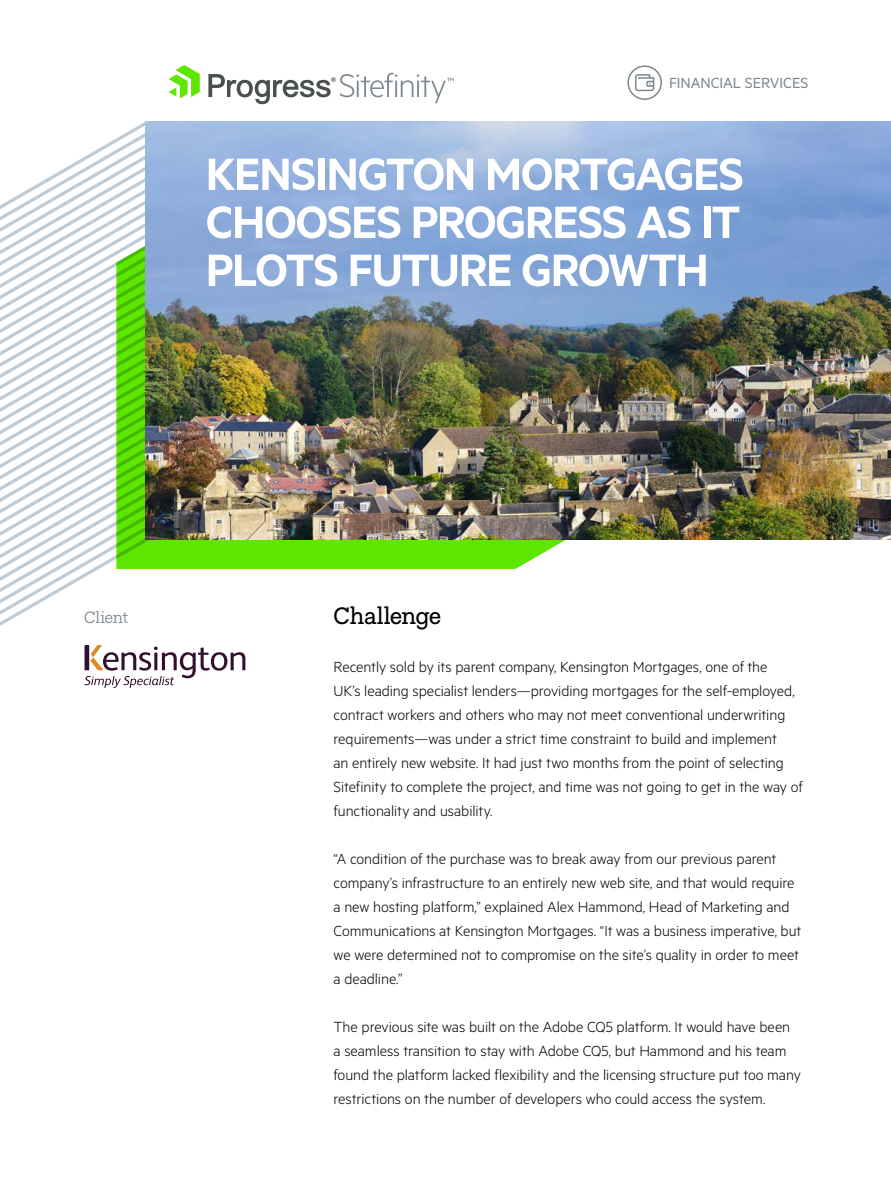
<style>
.page{position:relative;width:891px;height:1188px;background:#fff}
.page>*{position:absolute;margin:0;border:0;box-sizing:border-box;transform-origin:0 0}
.t1{font:600 51px/48px "Metric";letter-spacing:-.025em;color:#fff;text-align:justify}
.t2{font:24px "Fakt Slab Pro";letter-spacing:-.02em;color:#000}
.t3{font:300 16.5px/24px "Metric";letter-spacing:-.005em;color:#000}
.t4{font:16.5px "Metric";letter-spacing:-.005em;color:#7d878f}
.t5{font:16.5px "Fakt Slab Pro Blond";letter-spacing:-.015em;color:#7d878f}
</style>
<div class="page">
<svg style="left:181px;top:540px;width:385px;height:29px;background:#67e711"></svg>
<svg style="left:0;top:122px;width:181px;height:526px"></svg>
<img style="left:146px;top:122px;width:745px;height:418px">
<svg style="left:169px;top:65px;width:31px;height:34px"></svg>
<svg style="left:208px;top:73px;width:246px;height:31px"></svg>
<svg style="left:85px;top:645px;width:160px;height:43px"></svg>
<svg style="left:627px;top:65px;width:35px;height:35px"></svg>
<p class="t4" style="left:669px;top:73px;width:141px">FINANCIAL SERVICES</p>
<h1 class="t1" style="left:206px;top:149px;width:540px">KENSINGTON MORTGAGES CHOOSES PROGRESS AS IT PLOTS FUTURE GROWTH</h1>
<p class="t5" style="left:84px;top:606px;width:46px">Client</p>
<h2 class="t2" style="left:334px;top:600px;width:109px">Challenge</h2>
<p class="t3" style="left:334px;top:654px;width:471px">Recently sold by its parent company, Kensington Mortgages, one of the<br>UK’s leading specialist lenders—providing mortgages for the self-employed, contract workers and others who may not meet conventional underwriting requirements—was under a strict time constraint to build and implement<br>an entirely new website. It had just two months from the point of selecting Sitefinity to complete the project, and time was not going to get in the way of functionality and usability.</p>
<p class="t3" style="left:334px;top:846px;width:469px">“A condition of the purchase was to break away from our previous parent company’s infrastructure to an entirely new web site, and that would require a new hosting platform,” explained Alex Hammond, Head of Marketing and Communications at Kensington Mortgages. “It was a business imperative, but we were determined not to compromise on the site’s quality in order to meet a deadline.”</p>
<p class="t3" style="left:334px;top:1014px;width:469px">The previous site was built on the Adobe CQ5 platform. It would have been a seamless transition to stay with Adobe CQ5, but Hammond and his team found the platform lacked flexibility and the licensing structure put too many restrictions on the number of developers who could access the system.</p>
</div>
